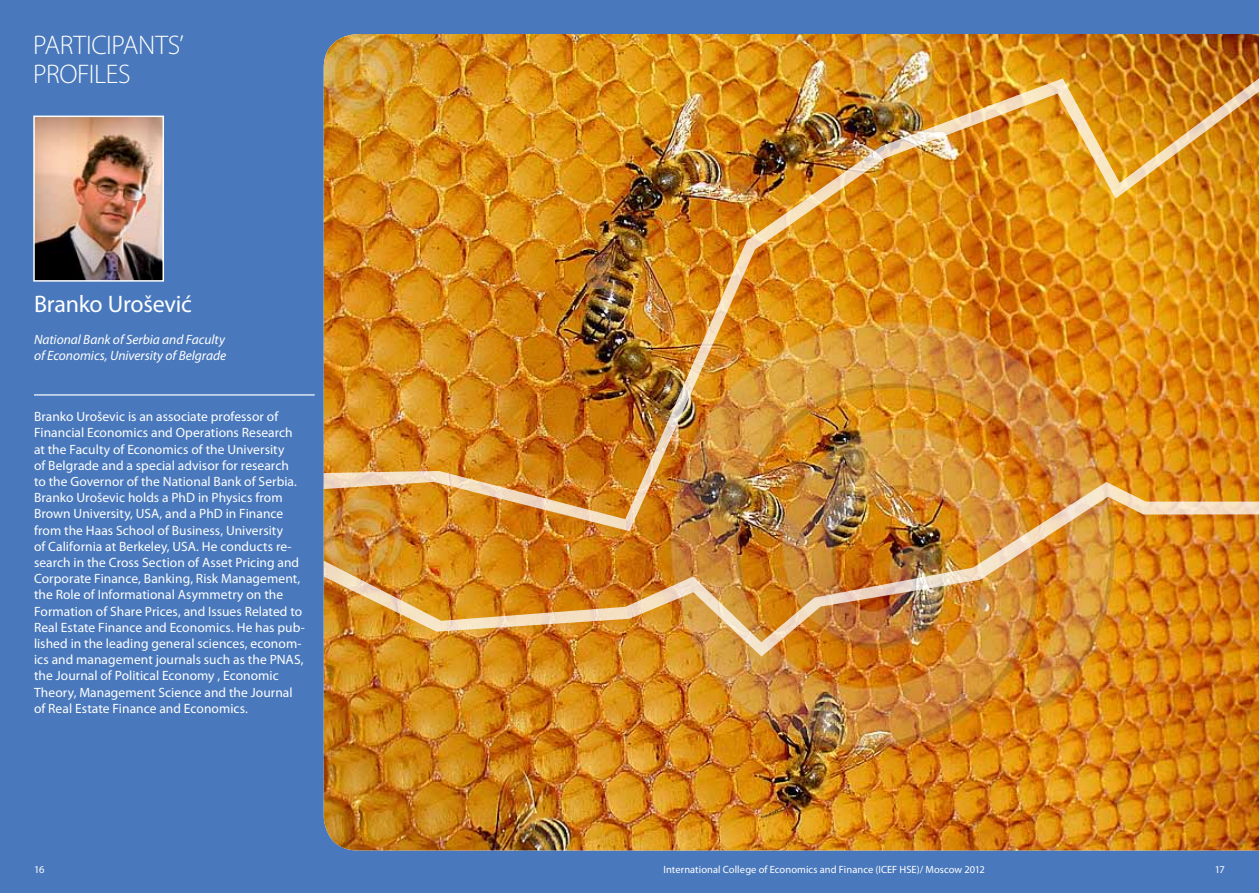
<style>
.page{position:relative;width:1259px;height:893px;background:#fff}
.page>*{position:absolute;margin:0;border:0;box-sizing:border-box;transform-origin:0 0}
.t1{font:300 27px/28.5px "Myriad Pro";letter-spacing:-.015em;color:#fff}
.t2{font:24px "Myriad Pro";letter-spacing:-.01em;color:#fff}
.t3{font:13.5px/16.2px "Myriad Pro";letter-spacing:.005em;color:#fff}
.t4{font:italic 13.5px/16.2px "Myriad Pro";color:#fff}
.t5{font:10.5px "Myriad Pro";letter-spacing:.005em;color:#fff}
</style>
<div class="page">
<div style="left:0;top:0;width:629px;height:893px;background:#4978bc"></div>
<div style="left:629px;top:0;width:630px;height:893px;background:#4978bc"></div>
<img style="left:324px;top:34px;width:935px;height:816px">
<hr style="left:34px;top:394px;width:281px;height:2px;background:#fff">
<img style="left:36px;top:119px;width:125px;height:160px">
<div style="left:33px;top:116px;width:131px;height:166px;border:2px solid #fff"></div>
<img style="left:324px;top:531px;width:935px;height:125px">
<img style="left:324px;top:78px;width:935px;height:453px">
<h1 class="t1" style="left:33px;top:31px;width:152px">PARTICIPANTS’<br>PROFILES</h1>
<h2 class="t2" style="left:34px;top:289px;width:159px">Branko Urošević</h2>
<p class="t4" style="left:34px;top:331px;width:194px">National Bank of Serbia and Faculty of Economics, University of Belgrade</p>
<p class="t3" style="left:34px;top:408px;width:272px">Branko Uroševic is an associate professor of Financial Economics and Operations Research at the Faculty of Economics of the University<br>of Belgrade and a special advisor for research<br>to the Governor of the National Bank of Serbia.<br>Branko Uroševic holds a PhD in Physics from Brown University, USA, and a PhD in Finance from the Haas School of Business, University<br>of California at Berkeley, USA. He conducts re&shy;search in the Cross Section of Asset Pricing and Corporate Finance, Banking, Risk Management, the Role of Informational Asymmetry on the Formation of Share Prices, and Issues Related to Real Estate Finance and Economics. He has pub&shy;lished in the leading general sciences, econom&shy;ics and management journals such as the PNAS, the Journal of Political Economy , Economic Theory, Management Science and the Journal of Real Estate Finance and Economics.</p>
<p class="t5" style="left:34px;top:863px;width:12px">16</p>
<p class="t5" style="left:663px;top:863px;width:323px">International College of Economics and Finance (ICEF HSE)/ Moscow 2012</p>
<p class="t5" style="left:1214px;top:863px;width:12px">17</p>
</div>
